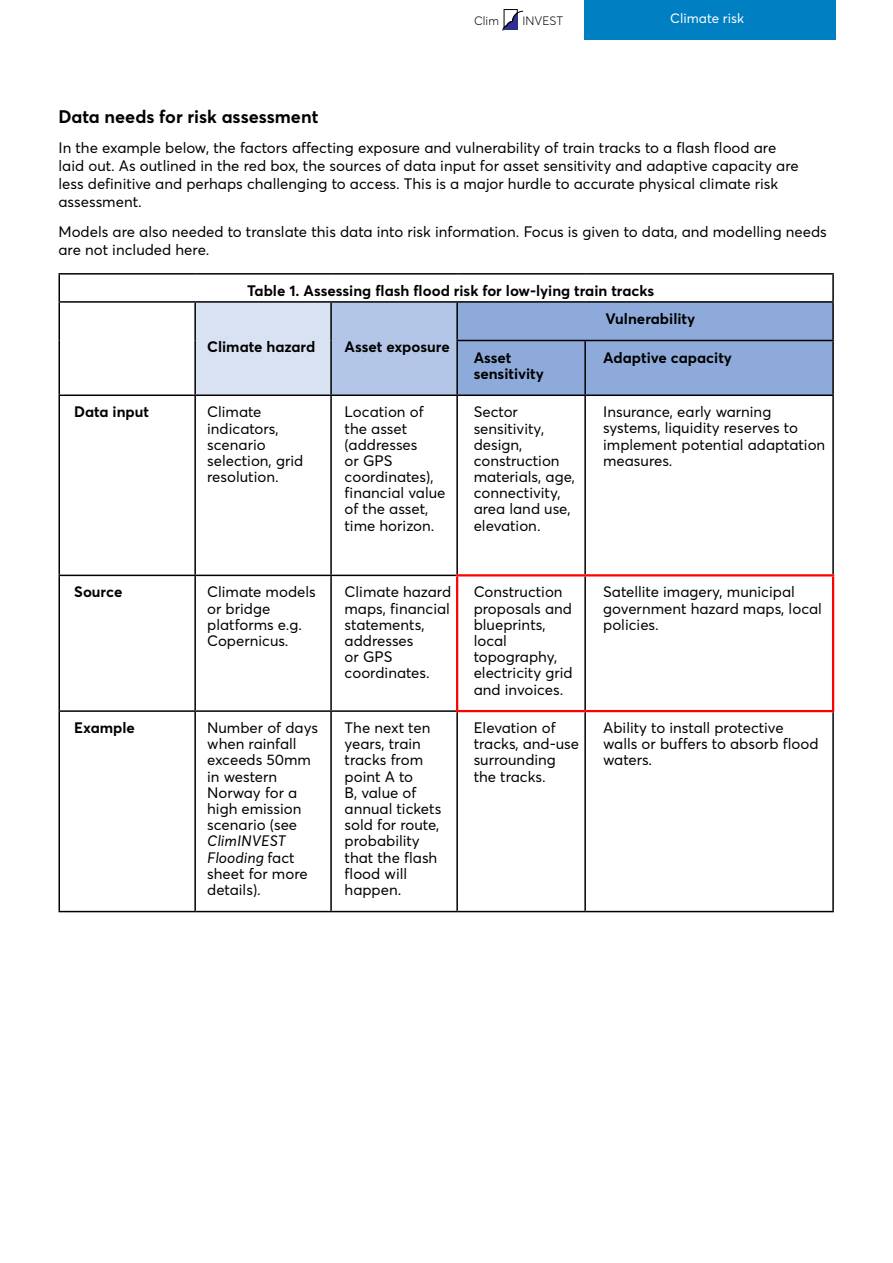
<style>
.page{position:relative;width:893px;height:1263px;background:#fff}
.page>*{position:absolute;margin:0;border:0;box-sizing:border-box;transform-origin:0 0}
.t1{font:700 18px "Averta";color:#000}
.t2{font:15px/16.2px "Averta";color:#000}
.t3{font:700 15px/16.2px "Averta";color:#000}
.t4{font:13.5px "Averta";color:#fff}
.t5{font:300 12px "Averta";color:#000}
.s1{font-style:italic}
</style>
<div class="page">
<div style="left:504px;top:9px;width:13px;height:21px;border:1px solid #000"></div>
<svg style="left:503px;top:11px;width:20px;height:20px"></svg>
<div style="left:195px;top:302px;width:136px;height:93px;background:#d9e2f3"></div>
<div style="left:331px;top:302px;width:126px;height:93px;background:#b4c6e7"></div>
<div style="left:458px;top:303px;width:374px;height:91px;background:#8eaadb"></div>
<hr style="left:58px;top:273px;width:137px;height:2px;background:#000">
<hr style="left:58px;top:275px;width:2px;height:26px;background:#000">
<hr style="left:195px;top:273px;width:136px;height:2px;background:#000">
<hr style="left:331px;top:273px;width:126px;height:2px;background:#000">
<hr style="left:457px;top:273px;width:128px;height:2px;background:#000">
<hr style="left:585px;top:273px;width:249px;height:2px;background:#000">
<hr style="left:832px;top:275px;width:2px;height:26px;background:#000">
<hr style="left:58px;top:301px;width:137px;height:2px;background:#000">
<hr style="left:58px;top:303px;width:2px;height:37px;background:#000">
<hr style="left:195px;top:301px;width:136px;height:2px;background:#000">
<hr style="left:194px;top:303px;width:2px;height:37px;background:#000">
<hr style="left:331px;top:301px;width:126px;height:2px;background:#000">
<hr style="left:330px;top:303px;width:2px;height:37px;background:#000">
<hr style="left:457px;top:301px;width:128px;height:2px;background:#000">
<hr style="left:456px;top:303px;width:2px;height:37px;background:#000">
<hr style="left:585px;top:301px;width:249px;height:2px;background:#000">
<hr style="left:832px;top:303px;width:2px;height:37px;background:#000">
<hr style="left:58px;top:340px;width:2px;height:54px;background:#000">
<hr style="left:194px;top:340px;width:2px;height:54px;background:#000">
<hr style="left:330px;top:340px;width:2px;height:54px;background:#000">
<hr style="left:456px;top:340px;width:129px;height:1px;background:#000">
<hr style="left:456px;top:341px;width:2px;height:53px;background:#000">
<hr style="left:585px;top:340px;width:249px;height:1px;background:#000">
<hr style="left:584px;top:341px;width:2px;height:53px;background:#000">
<hr style="left:832px;top:341px;width:2px;height:53px;background:#000">
<hr style="left:58px;top:394px;width:137px;height:2px;background:#000">
<hr style="left:58px;top:396px;width:2px;height:179px;background:#000">
<hr style="left:195px;top:394px;width:136px;height:2px;background:#000">
<hr style="left:194px;top:396px;width:2px;height:179px;background:#000">
<hr style="left:331px;top:394px;width:126px;height:2px;background:#000">
<hr style="left:330px;top:396px;width:2px;height:179px;background:#000">
<hr style="left:457px;top:394px;width:128px;height:2px;background:#000">
<hr style="left:456px;top:396px;width:2px;height:178px;background:#000">
<hr style="left:585px;top:394px;width:249px;height:2px;background:#000">
<hr style="left:584px;top:396px;width:2px;height:178px;background:#000">
<hr style="left:832px;top:396px;width:2px;height:178px;background:#000">
<hr style="left:58px;top:575px;width:137px;height:1px;background:#000">
<hr style="left:58px;top:576px;width:2px;height:134px;background:#000">
<hr style="left:195px;top:575px;width:136px;height:1px;background:#000">
<hr style="left:194px;top:576px;width:2px;height:134px;background:#000">
<hr style="left:331px;top:575px;width:125px;height:1px;background:#000">
<hr style="left:330px;top:576px;width:2px;height:134px;background:#000">
<hr style="left:584px;top:576px;width:2px;height:134px;background:#000">
<hr style="left:58px;top:710px;width:137px;height:2px;background:#000">
<hr style="left:58px;top:712px;width:2px;height:199px;background:#000">
<hr style="left:195px;top:710px;width:136px;height:2px;background:#000">
<hr style="left:194px;top:712px;width:2px;height:199px;background:#000">
<hr style="left:331px;top:710px;width:125px;height:2px;background:#000">
<hr style="left:330px;top:712px;width:2px;height:199px;background:#000">
<hr style="left:456px;top:712px;width:2px;height:199px;background:#000">
<hr style="left:584px;top:712px;width:2px;height:199px;background:#000">
<hr style="left:832px;top:712px;width:2px;height:199px;background:#000">
<hr style="left:58px;top:911px;width:137px;height:1px;background:#000">
<hr style="left:195px;top:911px;width:136px;height:1px;background:#000">
<hr style="left:331px;top:911px;width:126px;height:1px;background:#000">
<hr style="left:457px;top:911px;width:128px;height:1px;background:#000">
<hr style="left:585px;top:911px;width:249px;height:1px;background:#000">
<hr style="left:456px;top:576px;width:2px;height:134px;background:#f00">
<hr style="left:456px;top:574px;width:129px;height:2px;background:#f00">
<hr style="left:585px;top:574px;width:249px;height:2px;background:#f00">
<hr style="left:832px;top:576px;width:2px;height:134px;background:#f00">
<hr style="left:456px;top:710px;width:129px;height:2px;background:#f00">
<hr style="left:585px;top:710px;width:249px;height:2px;background:#f00">
<div style="left:584px;top:0;width:251px;height:39px;background:#007fc2"></div>
<p class="t5" style="left:474px;top:14px;width:26px">Clim</p>
<p class="t5" style="left:523px;top:14px;width:42px">INVEST</p>
<p class="t4" style="left:670px;top:10px;width:75px">Climate risk</p>
<p class="t1" style="left:58px;top:105px;width:261px">Data needs for risk assessment</p>
<p class="t2" style="left:58px;top:139px;width:742px;line-height:18px">In the example below, the factors affecting exposure and vulnerability of train tracks to a flash flood are laid out. As outlined in the red box, the sources of data input for asset sensitivity and adaptive capacity are less definitive and perhaps challenging to access. This is a major hurdle to accurate physical climate risk assessment.</p>
<p class="t2" style="left:58px;top:223px;width:770px;line-height:18px">Models are also needed to translate this data into risk information. Focus is given to data, and modelling needs are not included here.</p>
<p class="t3" style="left:247px;top:282px;width:409px">Table 1. Assessing flash flood risk for low-lying train tracks</p>
<p class="t3" style="left:207px;top:339px;width:110px">Climate hazard</p>
<p class="t3" style="left:345px;top:339px;width:107px">Asset exposure</p>
<p class="t3" style="left:606px;top:310px;width:91px">Vulnerability</p>
<p class="t3" style="left:474px;top:349px;width:72px">Asset sensitivity</p>
<p class="t3" style="left:603px;top:349px;width:130px">Adaptive capacity</p>
<p class="t3" style="left:74px;top:404px;width:76px">Data input</p>
<p class="t2" style="left:207px;top:404px;width:98px">Climate indicators, scenario selection, grid resolution.</p>
<p class="t2" style="left:345px;top:404px;width:102px">Location of the asset (addresses<br>or GPS coordinates), financial value of the asset, time horizon.</p>
<p class="t2" style="left:474px;top:404px;width:103px">Sector sensitivity, design, construction materials, age, connectivity, area land use, elevation.</p>
<p class="t2" style="left:603px;top:404px;width:224px">Insurance, early warning systems, liquidity reserves to implement potential adaptation measures.</p>
<p class="t3" style="left:74px;top:584px;width:50px">Source</p>
<p class="t2" style="left:207px;top:584px;width:110px">Climate models or bridge platforms e.g.<br>Copernicus.</p>
<p class="t2" style="left:345px;top:584px;width:108px">Climate hazard maps, financial statements, addresses<br>or GPS coordinates.</p>
<p class="t2" style="left:474px;top:584px;width:100px">Construction proposals and blueprints, local topography, electricity grid and invoices.</p>
<p class="t2" style="left:603px;top:584px;width:220px">Satellite imagery, municipal government hazard maps, local policies.</p>
<p class="t3" style="left:74px;top:719px;width:62px">Example</p>
<p class="t2" style="left:207px;top:720px;width:112px">Number of days when rainfall exceeds 50mm in western<br>Norway for a high emission scenario (see</p>
<p class="t2" style="left:207px;top:833px;width:102px"><span class="s1">ClimINVEST<br>Flooding</span> fact sheet for more details).</p>
<p class="t2" style="left:345px;top:719px;width:98px">The next ten years, train tracks from point A to<br>B, value of annual tickets sold for route, probability that the flash flood will happen.</p>
<p class="t2" style="left:474px;top:719px;width:107px">Elevation of tracks, and-use surrounding the tracks.</p>
<p class="t2" style="left:603px;top:719px;width:217px">Ability to install protective walls or buffers to absorb flood waters.</p>
</div>
